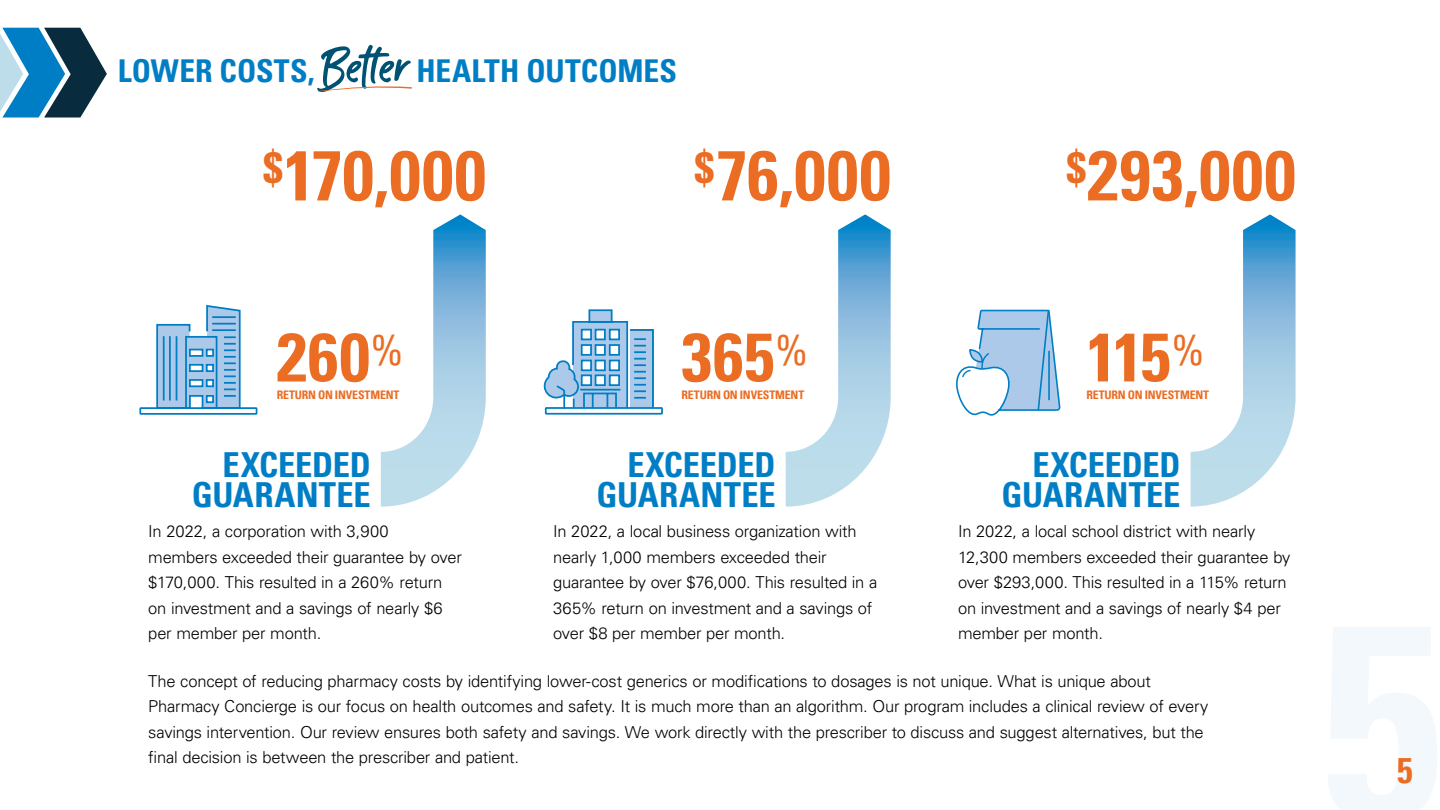
<style>
.page{position:relative;width:1440px;height:810px;background:#fff}
.page>*{position:absolute;margin:0;border:0;box-sizing:border-box;transform-origin:0 0}
.t1{font:72.75px "Kabut Hitam";color:#005273}
.t2{font:700 condensed 70.35px "Univers LT Pro";letter-spacing:.02em;color:#eb6c23}
.t3{font:700 condensed 68.32px "Univers LT Pro";letter-spacing:.015em;color:#eb6c23}
.t4{font:700 condensed 35.4px "Univers LT Pro";color:#eb6c23}
.t5{font:700 condensed 34.5px/29.2px "Univers LT Pro";letter-spacing:-.005em;color:#007ec5;text-align:right}
.t6{font:700 condensed 31.5px "Univers LT Pro";color:#007ec5}
.t7{font:300 16.5px/25.5px "Univers LT Pro 45";letter-spacing:-.015em;color:#000}
.t8{font:700 condensed 11.85px "Univers LT Pro";letter-spacing:-.015em;color:#eb6c23}
</style>
<div class="page">
<svg style="left:0;top:28px;width:107px;height:90px"></svg>
<div style="left:545px;top:407px;width:118px;height:8px;border:2px solid #007ec5"></div>
<svg style="left:544px;top:309px;width:111px;height:101px"></svg>
<svg style="left:318px;top:86px;width:94px;height:6px"></svg>
<div style="left:139px;top:407px;width:118px;height:8px;border:2px solid #007ec5"></div>
<svg style="left:155px;top:305px;width:86px;height:105px"></svg>
<hr style="left:163px;top:336px;width:2px;height:64px;background:#007ec5">
<hr style="left:176px;top:336px;width:1px;height:64px;background:#007ec5">
<hr style="left:169px;top:336px;width:2px;height:64px;background:#007ec5">
<div style="left:185px;top:336px;width:32px;height:73px;border:2px solid #007ec5"></div>
<svg style="left:189px;top:349px;width:14px;height:8px"></svg>
<svg style="left:206px;top:349px;width:8px;height:8px"></svg>
<svg style="left:189px;top:364px;width:14px;height:8px"></svg>
<svg style="left:206px;top:364px;width:8px;height:8px"></svg>
<svg style="left:189px;top:379px;width:14px;height:8px"></svg>
<svg style="left:206px;top:379px;width:8px;height:8px"></svg>
<svg style="left:206px;top:395px;width:8px;height:8px"></svg>
<div style="left:189px;top:395px;width:14px;height:14px;background:#fff;border:2px solid #007ec5"></div>
<svg style="left:956px;top:310px;width:104px;height:106px"></svg>
<svg style="left:1191px;top:214px;width:105px;height:293px"></svg>
<svg style="left:786px;top:214px;width:105px;height:293px"></svg>
<svg style="left:381px;top:214px;width:105px;height:293px"></svg>
<h1 class="t1" style="left:321px;top:31px;width:89px">Better</h1>
<h3 class="t6" style="left:118px;top:51px;width:198px">LOWER COSTS,</h3>
<h3 class="t6" style="left:417px;top:51px;width:262px">HEALTH OUTCOMES</h3>
<h2 class="t2" style="left:263px;top:132px;width:224px"><sup>$</sup>170,000</h2>
<h2 class="t2" style="left:694px;top:132px;width:198px"><sup>$</sup>76,000</h2>
<h3 class="t3" style="left:277px;top:315px;width:129px">260<sup>%</sup></h3>
<p class="t8" style="left:277px;top:387px;width:124px">RETURN ON INVESTMENT</p>
<h3 class="t3" style="left:682px;top:315px;width:128px">365<sup>%</sup></h3>
<p class="t8" style="left:682px;top:387px;width:124px">RETURN ON INVESTMENT</p>
<h2 class="t2" style="left:1066px;top:132px;width:231px"><sup>$</sup>293,000</h2>
<h3 class="t3" style="left:1086px;top:315px;width:120px">115<sup>%</sup></h3>
<p class="t8" style="left:1086px;top:387px;width:124px">RETURN ON INVESTMENT</p>
<h3 class="t5" style="left:1001px;top:450px;width:181px">EXCEEDED<br>GUARANTEE</h3>
<p class="t7" style="left:958px;top:518px;width:334px">In 2022, a local school district with nearly 12,300 members exceeded their guarantee by over $293,000. This resulted in a 115% return on investment and a savings of nearly $4 per member per month.</p>
<p class="t7" style="left:148px;top:668px;width:1062px">The concept of reducing pharmacy costs by identifying lower-cost generics or modifications to dosages is not unique. What is unique about Pharmacy Concierge is our focus on health outcomes and safety. It is much more than an algorithm. Our program includes a clinical review of every savings intervention. Our review ensures both safety and savings. We work directly with the prescriber to discuss and suggest alternatives, but the final decision is between the prescriber and patient.</p>
<h3 class="t5" style="left:597px;top:450px;width:181px">EXCEEDED<br>GUARANTEE</h3>
<h3 class="t5" style="left:192px;top:450px;width:181px">EXCEEDED<br>GUARANTEE</h3>
<p class="t7" style="left:148px;top:518px;width:315px">In 2022, a corporation with 3,900 members exceeded their guarantee by over $170,000. This resulted in a 260% return on investment and a savings of nearly $6 per member per month.</p>
<p class="t7" style="left:553px;top:518px;width:326px">In 2022, a local business organization with nearly 1,000 members exceeded their guarantee by over $76,000. This resulted in a 365% return on investment and a savings of over $8 per member per month.</p>
<h3 class="t4" style="left:1397px;top:749px;width:17px">5</h3>
</div>
